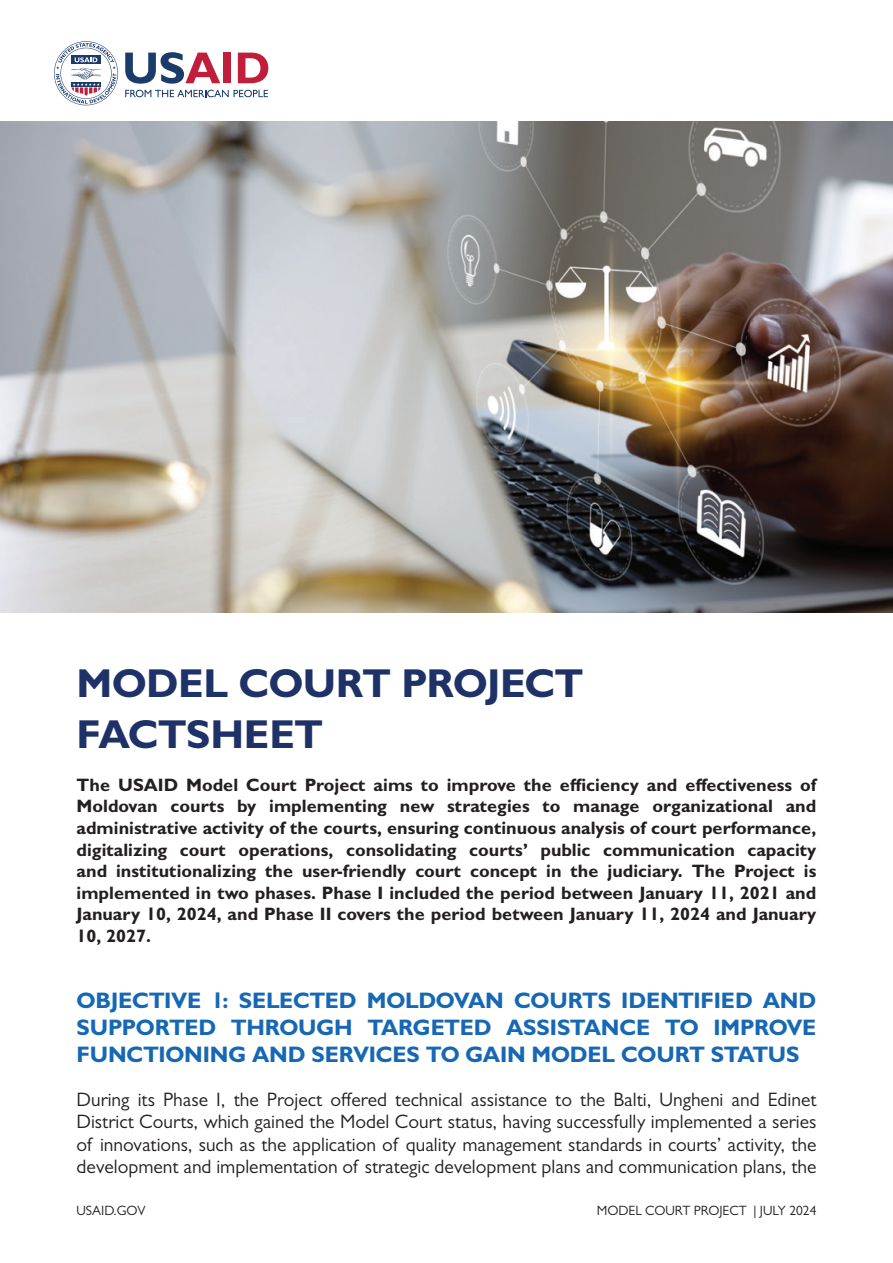
<style>
.page{position:relative;width:893px;height:1263px;background:#fff}
.page>*{position:absolute;margin:0;border:0;box-sizing:border-box;transform-origin:0 0}
.t1{font:700 40.5px/51px "Gill Sans";letter-spacing:-.02em;color:#1f3267}
.t2{font:700 22.5px/27px "Gill Sans";letter-spacing:-.01em;color:#1768b4;text-align:justify}
.t3{font:19.5px/22.5px "Gill Sans";color:#231f20;text-align:justify}
.t4{font:700 18px/21.6px "Gill Sans";color:#231f20;text-align:justify}
.t5{font:13.5px "Gill Sans";color:#231f20}
</style>
<div class="page">
<img style="left:0;top:122px;width:893px;height:490px">
<svg style="left:125px;top:90px;width:143px;height:7px"></svg>
<svg style="left:125px;top:52px;width:95px;height:32px"></svg>
<div style="left:224px;top:53px;width:7px;height:30px;background:#c11e3c"></div>
<svg style="left:238px;top:53px;width:30px;height:30px"></svg>
<svg style="left:54px;top:41px;width:64px;height:64px"></svg>
<h1 class="t1" style="left:77px;top:656px;width:509px">MODEL COURT PROJECT<br>FACTSHEET</h1>
<p class="t4" style="left:77px;top:773px;width:743px">The USAID Model Court Project aims to improve the efciency and efectiveness of Moldovan courts by implementing new strategies to manage organizational and administrative activity of the courts, ensuring continuous analysis of court performance, digitalizing court operations, consolidating courts’ public communication capacity and institutionalizing the user-friendly court concept in the judiciary. The Project is implemented in two phases. Phase I included the period between January 11, 2021 and January 10, 2024, and Phase II covers the period between January 11, 2024 and January 10, 2027.</p>
<h2 class="t2" style="left:77px;top:986px;width:741px">OBJECTIVE 1: SELECTED MOLDOVAN COURTS IDENTIFIED AND SUPPORTED THROUGH TARGETED ASSISTANCE TO IMPROVE FUNCTIONING AND SERVICES TO GAIN MODEL COURT STATUS</h2>
<p class="t3" style="left:77px;top:1088px;width:741px">During its Phase I, the Project ofered technical assistance to the Balti, Ungheni and Edinet District Courts, which gained the Model Court status, having successfully implemented a series of innovations, such as the application of quality management standards in courts’ activity, the development and implementation of strategic development plans and communication plans, the</p>
<p class="t5" style="left:77px;top:1202px;width:71px">USAID.GOV</p>
<p class="t5" style="left:597px;top:1202px;width:221px">MODEL COURT PROJECT | JULY 2024</p>
</div>
